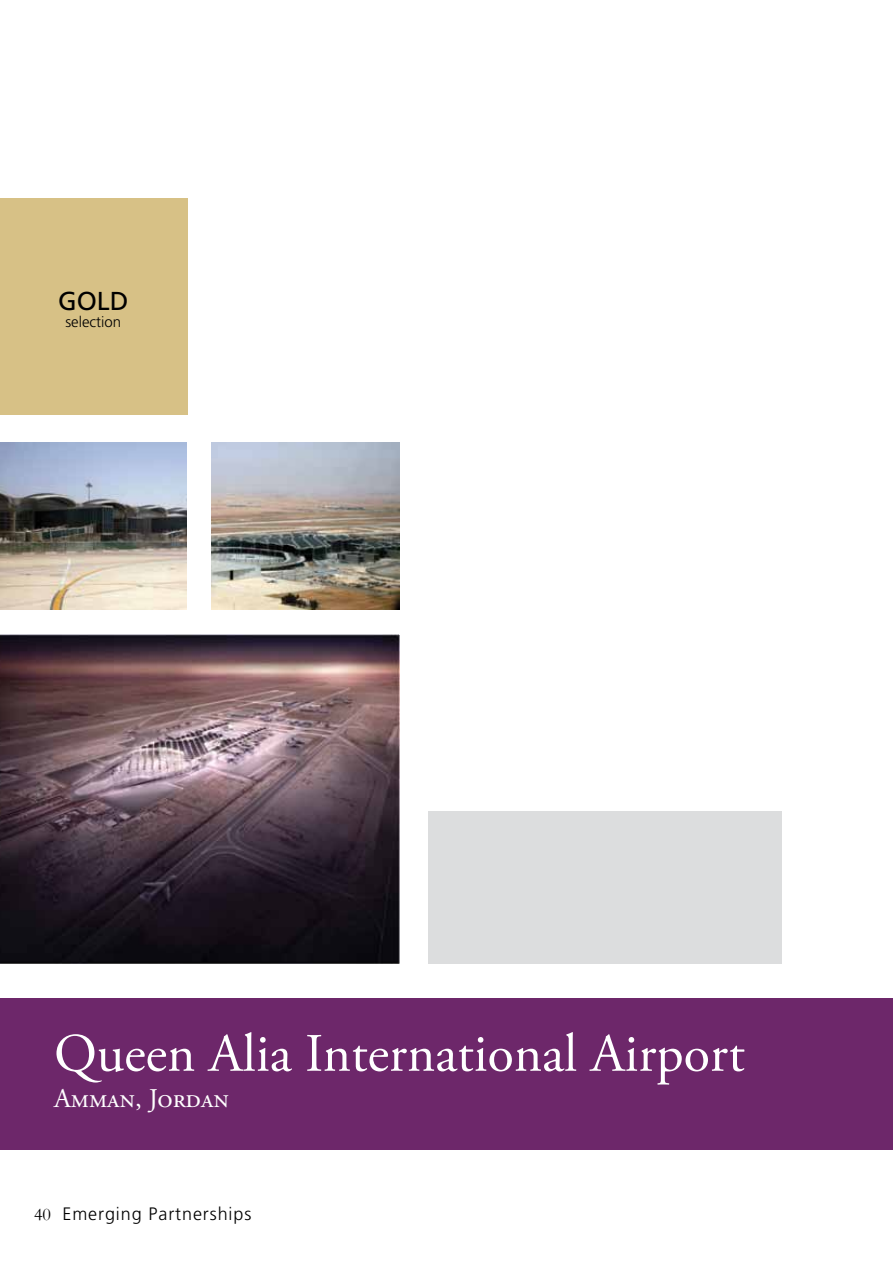
<style>
.page{position:relative;width:893px;height:1263px;background:#fff}
.page>*{position:absolute;margin:0;border:0;box-sizing:border-box;transform-origin:0 0}
.t1{font:54px "Adobe Garamond Pro";letter-spacing:-.005em;color:#fff}
.t2{font:27px "Adobe Garamond Pro";color:#fff}
.t3{font:25.95px "Frutiger LT Std";color:#000}
.t4{font:300 18px "Frutiger LT Std";letter-spacing:.05em;color:#000}
.t5{font:300 15px "Frutiger LT Std";color:#000}
.s1{font-family:"Garamond";font-weight:400}
</style>
<div class="page">
<div style="left:0;top:998px;width:893px;height:151px;background:#6d276a"></div>
<div style="left:0;top:198px;width:188px;height:217px;background:#d7c186"></div>
<div style="left:428px;top:811px;width:353px;height:153px;background:#dcddde"></div>
<img style="left:0;top:443px;width:186px;height:166px">
<img style="left:0;top:634px;width:399px;height:330px">
<img style="left:211px;top:443px;width:188px;height:167px">
<p class="t3" style="left:58px;top:286px;width:37px">Gold</p>
<p class="t5" style="left:65px;top:313px;width:57px">selection</p>
<p class="t1" style="left:54px;top:1021px;width:692px">Queen Alia International Airport</p>
<p class="t2" style="left:54px;top:1082px;width:176px">Amman, Jordan</p>
<p class="t4" style="left:34px;top:1204px;width:219px"><span class="s1">40</span> Emerging Partnerships</p>
</div>
